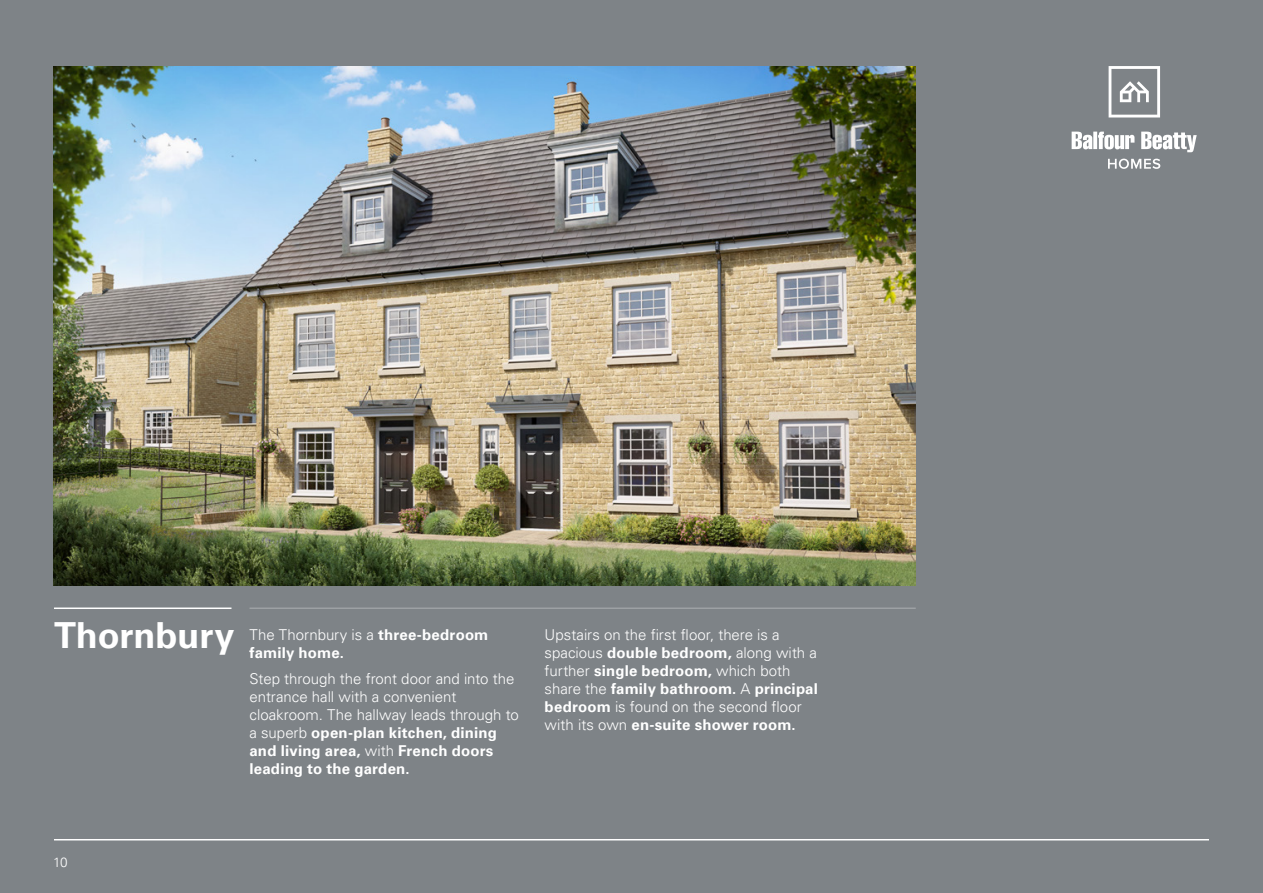
<style>
.page{position:relative;width:1263px;height:893px;background:#7e8387}
.page>*{position:absolute;margin:0;border:0;box-sizing:border-box;transform-origin:0 0}
.Subhead_1{font:700 36px "Univers LT Pro 65";color:#fff}
.Body_Text{font:300 15px/18px "Univers LT Pro 45";color:#fff}
.Body_Text-2{font:700 15px/18px "Univers LT Pro 65";letter-spacing:.01em;color:#fff}
.t1{font:300 13.5px "Univers LT Pro 45";color:#fff}
.s1{font-family:"Univers LT Pro 45";font-weight:300}
.s2{font-family:"Univers LT Pro 65";font-weight:700}
</style>
<div class="page">
<hr style="left:54px;top:839px;width:1155px;height:1px;background:#fff">
<img style="left:53px;top:66px;width:863px;height:519px">
<svg style="left:1108px;top:159px;width:52px;height:10px"></svg>
<svg style="left:1071px;top:132px;width:126px;height:20px"></svg>
<svg style="left:1108px;top:66px;width:52px;height:52px"></svg>
<hr style="left:249px;top:607px;width:667px;height:2px;background:#fff">
<hr style="left:54px;top:607px;width:177px;height:2px;background:#fff">
<p class="Subhead_1" style="left:54px;top:610px;width:182px">Thornbury</p>
<p class="Body_Text-2" style="left:249px;top:624px;width:240px"><span class="s1">The Thornbury is a</span> three-bedroom family home.</p>
<p class="Body_Text" style="left:249px;top:669px;width:271px">Step through the front door and into the entrance hall with a convenient cloakroom. The hallway leads through to a superb <span class="s2">open-plan kitchen, dining and living area,</span> with <span class="s2">French doors leading to the garden.</span></p>
<p class="Body_Text" style="left:545px;top:625px;width:275px">Upstairs on the first floor, there is a spacious <span class="s2">double bedroom,</span> along with a further <span class="s2">single bedroom,</span> which both share the <span class="s2">family bathroom.</span> A <span class="s2">principal bedroom</span> is found on the second floor with its own <span class="s2">en-suite shower room.</span></p>
<p class="t1" style="left:53px;top:854px;width:16px">10</p>
</div>
